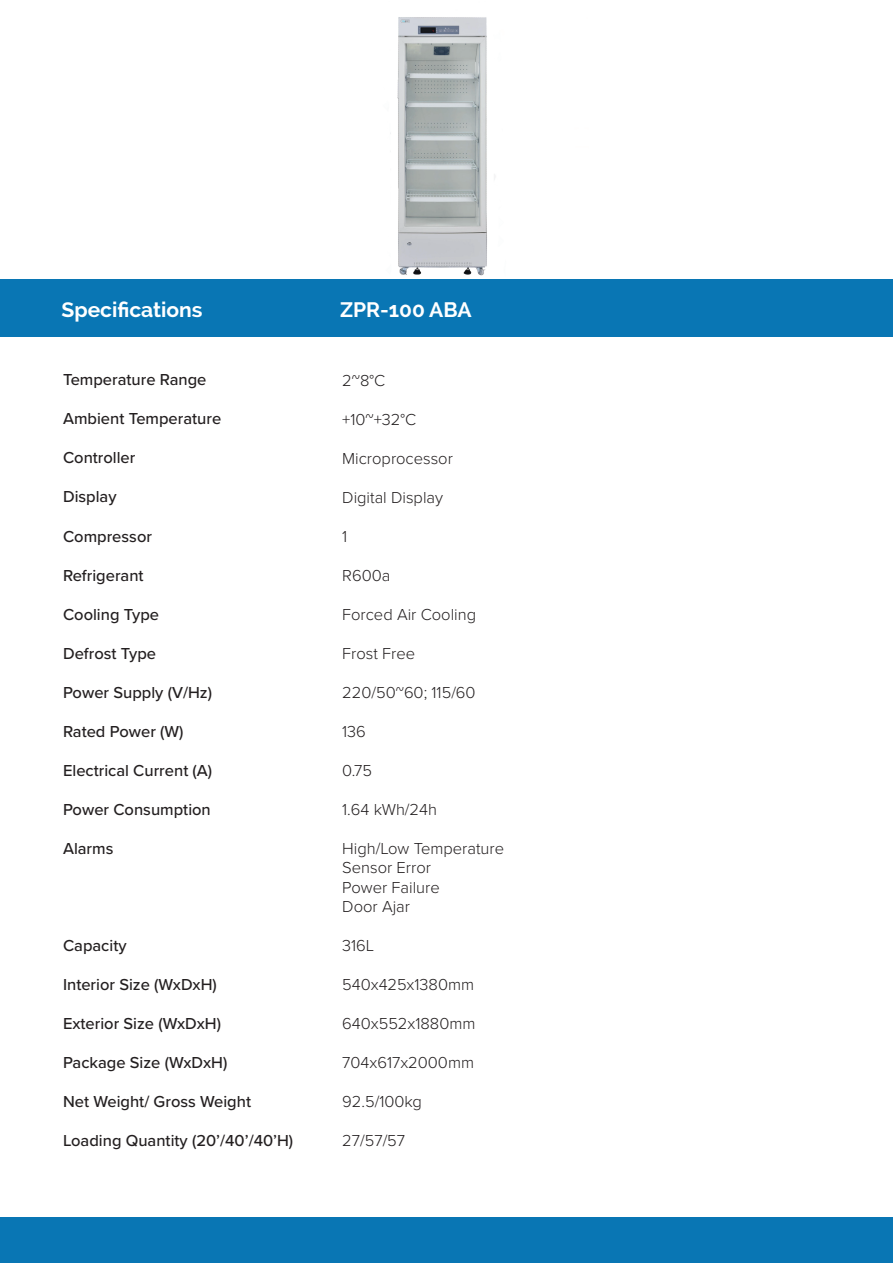
<style>
.page{position:relative;width:893px;height:1263px;background:#fff}
.page>*{position:absolute;margin:0;border:0;box-sizing:border-box;transform-origin:0 0}
.t1{font:700 21px "Raleway";color:#fff}
.t2{font:500 16.5px "Proxima Nova";color:#231f20}
.t3{font:300 16.5px/19.5px "Proxima Nova";color:#231f20}
</style>
<div class="page">
<img style="left:390px;top:17px;width:106px;height:259px">
<div style="left:0;top:279px;width:893px;height:58px;background:#0976b4"></div>
<div style="left:0;top:1217px;width:893px;height:46px;background:#0976b4"></div>
<p class="t1" style="left:62px;top:298px;width:143px">Specifications</p>
<p class="t1" style="left:340px;top:298px;width:133px">ZPR-100 ABA</p>
<p class="t2" style="left:63px;top:368px;width:145px">Temperature Range</p>
<p class="t2" style="left:63px;top:407px;width:160px">Ambient Temperature</p>
<p class="t2" style="left:63px;top:446px;width:74px">Controller</p>
<p class="t2" style="left:63px;top:485px;width:55px">Display</p>
<p class="t2" style="left:63px;top:524px;width:90px">Compressor</p>
<p class="t2" style="left:63px;top:563px;width:82px">Refrigerant</p>
<p class="t2" style="left:63px;top:602px;width:98px">Cooling Type</p>
<p class="t2" style="left:63px;top:641px;width:95px">Defrost Type</p>
<p class="t2" style="left:63px;top:680px;width:151px">Power Supply (V/Hz)</p>
<p class="t2" style="left:63px;top:719px;width:122px">Rated Power (W)</p>
<p class="t2" style="left:63px;top:758px;width:151px">Electrical Current (A)</p>
<p class="t2" style="left:63px;top:797px;width:149px">Power Consumption</p>
<p class="t2" style="left:63px;top:836px;width:52px">Alarms</p>
<p class="t2" style="left:63px;top:933px;width:65px">Capacity</p>
<p class="t2" style="left:63px;top:972px;width:155px">Interior Size (WxDxH)</p>
<p class="t2" style="left:63px;top:1011px;width:160px">Exterior Size (WxDxH)</p>
<p class="t2" style="left:63px;top:1050px;width:166px">Package Size (WxDxH)</p>
<p class="t2" style="left:63px;top:1089px;width:190px">Net Weight/ Gross Weight</p>
<p class="t2" style="left:63px;top:1128px;width:232px">Loading Quantity (20’/40’/40’H)</p>
<p class="t3" style="left:342px;top:369px;width:44px">2~8°C</p>
<p class="t3" style="left:342px;top:408px;width:76px">+10~+32°C</p>
<p class="t3" style="left:342px;top:447px;width:112px">Microprocessor</p>
<p class="t3" style="left:342px;top:486px;width:102px">Digital Display</p>
<p class="t3" style="left:342px;top:525px;width:7px">1</p>
<p class="t3" style="left:342px;top:564px;width:50px">R600a</p>
<p class="t3" style="left:342px;top:603px;width:135px">Forced Air Cooling</p>
<p class="t3" style="left:342px;top:642px;width:74px">Frost Free</p>
<p class="t3" style="left:342px;top:681px;width:135px">220/50~60; 115/60</p>
<p class="t3" style="left:342px;top:720px;width:25px">136</p>
<p class="t3" style="left:342px;top:759px;width:31px">0.75</p>
<p class="t3" style="left:342px;top:798px;width:96px">1.64 kWh/24h</p>
<p class="t3" style="left:342px;top:837px;width:163px">High/Low Temperature<br>Sensor Error<br>Power Failure<br>Door Ajar</p>
<p class="t3" style="left:342px;top:935px;width:34px">316L</p>
<p class="t3" style="left:342px;top:974px;width:133px">540x425x1380mm</p>
<p class="t3" style="left:342px;top:1013px;width:135px">640x552x1880mm</p>
<p class="t3" style="left:342px;top:1052px;width:133px">704x617x2000mm</p>
<p class="t3" style="left:342px;top:1091px;width:81px">92.5/100kg</p>
<p class="t3" style="left:342px;top:1130px;width:64px">27/57/57</p>
</div>
